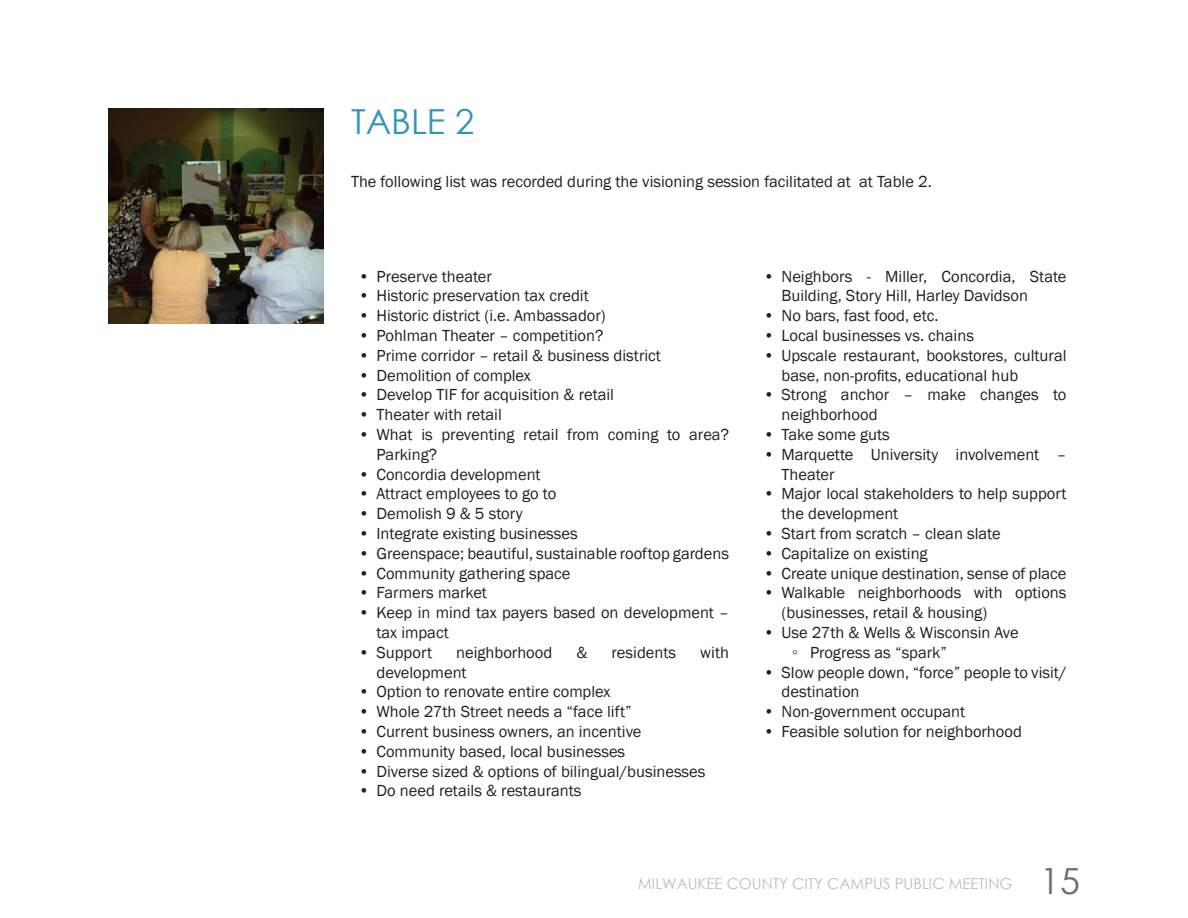
<style>
.page{position:relative;width:1188px;height:918px;background:#fff}
.page>*{position:absolute;margin:0;border:0;box-sizing:border-box;transform-origin:0 0}
.t1{font:36px "Century Gothic";color:#6c6d70}
.t2{font:34.5px "Century Gothic";color:#2e95bc}
.t3{font:16.5px/19.8px "Franklin Gothic";color:#231f20}
.t4{font:15px "Century Gothic";color:#bcbdc0}
</style>
<div class="page">
<img style="left:108px;top:108px;width:216px;height:216px">
<h2 class="t2" style="left:351px;top:97px;width:125px">TABLE 2</h2>
<p class="t3" style="left:351px;top:172px;width:582px">The following list was recorded during the visioning session facilitated at at Table 2.</p>
<p class="t3" style="left:358px;top:267px;width:135px">• Preserve theater</p>
<p class="t3" style="left:358px;top:286px;width:232px">• Historic preservation tax credit</p>
<p class="t3" style="left:358px;top:306px;width:249px">• Historic district (i.e. Ambassador)</p>
<p class="t3" style="left:358px;top:326px;width:246px">• Pohlman Theater – competition?</p>
<p class="t3" style="left:358px;top:346px;width:304px">• Prime corridor – retail &amp; business district</p>
<p class="t3" style="left:358px;top:366px;width:174px">• Demolition of complex</p>
<p class="t3" style="left:358px;top:385px;width:257px">• Develop TIF for acquisition &amp; retail</p>
<p class="t3" style="left:358px;top:405px;width:145px">• Theater with retail</p>
<p class="t3" style="left:377px;top:425px;width:354px;text-indent:-18px">• What is preventing retail from coming to area?<br>Parking?</p>
<p class="t3" style="left:358px;top:465px;width:184px">• Concordia development</p>
<p class="t3" style="left:358px;top:484px;width:199px">• Attract employees to go to</p>
<p class="t3" style="left:358px;top:504px;width:166px">• Demolish 9 &amp; 5 story</p>
<p class="t3" style="left:358px;top:524px;width:221px">• Integrate existing businesses</p>
<p class="t3" style="left:358px;top:544px;width:372px">• Greenspace; beautiful, sustainable rooftop gardens</p>
<p class="t3" style="left:358px;top:564px;width:214px">• Community gathering space</p>
<p class="t3" style="left:358px;top:583px;width:130px">• Farmers market</p>
<p class="t3" style="left:377px;top:603px;width:354px;text-indent:-18px">• Keep in mind tax payers based on development – tax impact</p>
<p class="t3" style="left:358px;top:643px;width:75px">• Support</p>
<p class="t3" style="left:456px;top:643px;width:98px">neighborhood</p>
<p class="t3" style="left:576px;top:643px;width:13px">&amp;</p>
<p class="t3" style="left:612px;top:643px;width:66px">residents</p>
<p class="t3" style="left:700px;top:643px;width:30px">with</p>
<p class="t3" style="left:377px;top:663px;width:92px">development</p>
<p class="t3" style="left:358px;top:682px;width:254px">• Option to renovate entire complex</p>
<p class="t3" style="left:358px;top:702px;width:275px">• Whole 27th Street needs a “face lift”</p>
<p class="t3" style="left:358px;top:722px;width:284px">• Current business owners, an incentive</p>
<p class="t3" style="left:358px;top:742px;width:268px">• Community based, local businesses</p>
<p class="t3" style="left:358px;top:762px;width:349px">• Diverse sized &amp; options of bilingual/businesses</p>
<p class="t3" style="left:358px;top:781px;width:225px">• Do need retails &amp; restaurants</p>
<p class="t3" style="left:782px;top:267px;width:287px;text-indent:-18px">• Neighbors - Miller, Concordia, State<br>Building, Story Hill, Harley Davidson</p>
<p class="t3" style="left:764px;top:306px;width:177px">• No bars, fast food, etc.</p>
<p class="t3" style="left:764px;top:326px;width:212px">• Local businesses vs. chains</p>
<p class="t3" style="left:782px;top:346px;width:287px;text-indent:-18px">• Upscale restaurant, bookstores, cultural base, non-profits, educational hub</p>
<p class="t3" style="left:782px;top:385px;width:287px;text-indent:-18px">• Strong anchor – make changes to neighborhood</p>
<p class="t3" style="left:764px;top:425px;width:128px">• Take some guts</p>
<p class="t3" style="left:782px;top:445px;width:286px;text-indent:-18px">• Marquette University involvement –<br>Theater</p>
<p class="t3" style="left:782px;top:484px;width:287px;text-indent:-18px">• Major local stakeholders to help support the development</p>
<p class="t3" style="left:764px;top:524px;width:239px">• Start from scratch – clean slate</p>
<p class="t3" style="left:764px;top:544px;width:166px">• Capitalize on existing</p>
<p class="t3" style="left:764px;top:564px;width:305px">• Create unique destination, sense of place</p>
<p class="t3" style="left:782px;top:583px;width:287px;text-indent:-18px">• Walkable neighborhoods with options (businesses, retail &amp; housing)</p>
<p class="t3" style="left:792px;top:623px;width:228px;text-indent:-29px">• Use 27th &amp; Wells &amp; Wisconsin Ave ◦ Progress as “spark”</p>
<p class="t3" style="left:782px;top:663px;width:286px;text-indent:-18px">• Slow people down, “force” people to visit/ destination</p>
<p class="t3" style="left:764px;top:702px;width:203px">• Non-government occupant</p>
<p class="t3" style="left:764px;top:722px;width:260px">• Feasible solution for neighborhood</p>
<p class="t4" style="left:638px;top:873px;width:376px">MILWAUKEE COUNTY CITY CAMPUS PUBLIC MEETING</p>
<h1 class="t1" style="left:1040px;top:856px;width:41px">15</h1>
</div>
